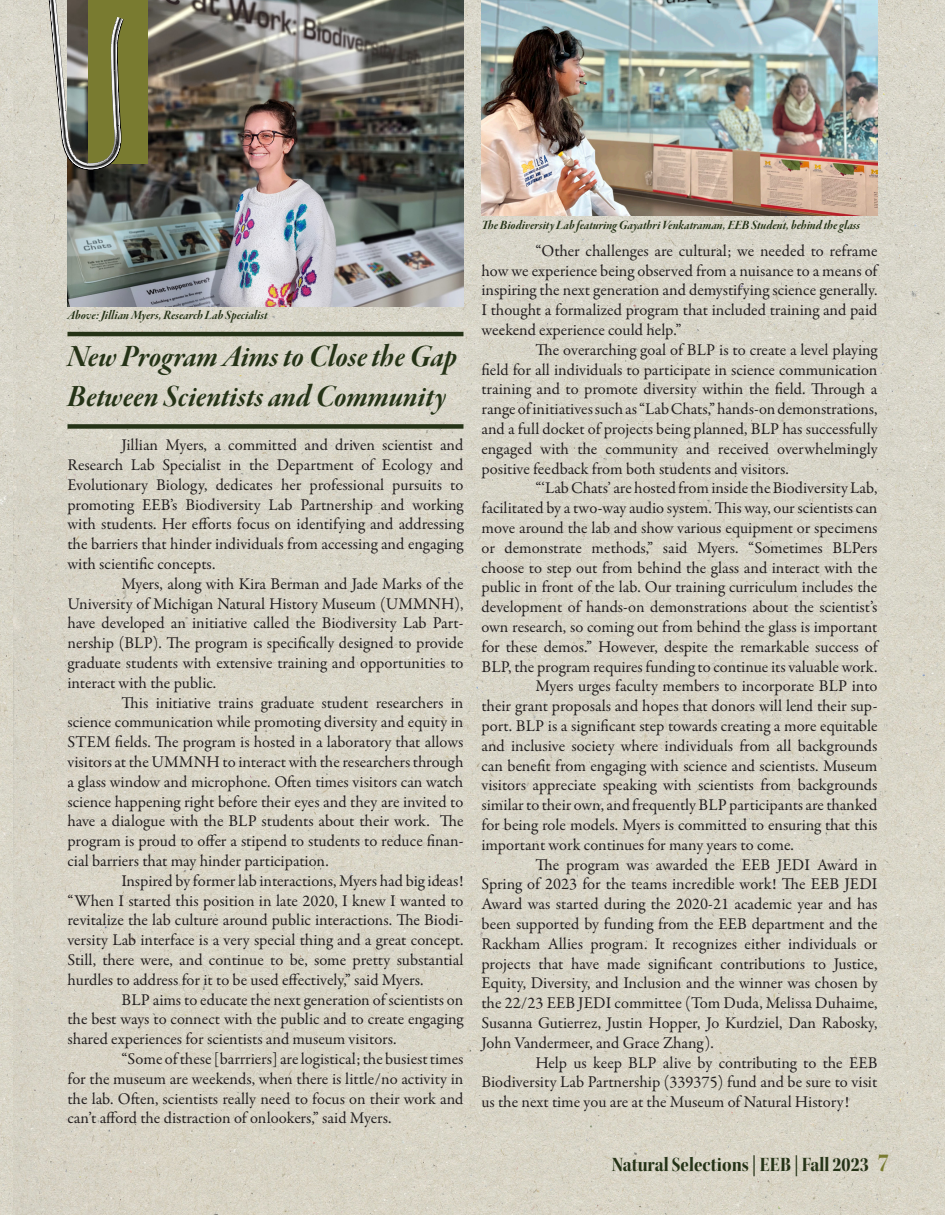
<style>
.page{position:relative;width:945px;height:1215px;background:#fff}
.page>*{position:absolute;margin:0;border:0;box-sizing:border-box;transform-origin:0 0}
.t1{font:33px/39.6px "Garamond Premr Pro Bd It Disp";color:#253317}
.t2{font:27px "Kepler Std Bold Scn Disp";color:#797b30}
.t3{font:21px "Kepler Std Bold Scn Disp";color:#253317}
.t4{font:16.5px/19.8px "Garamond Premr Pro";color:#231f20;text-align:justify}
.t5{font:13.5px "Garamond Premr Pro Bd It Disp";color:#253317}
</style>
<div class="page">
<img style="left:0;top:0;width:945px;height:1215px">
<div style="left:68px;top:424px;width:396px;height:5px;background:#253317"></div>
<hr style="left:68px;top:332px;width:396px;height:4px;background:#253317">
<img style="left:68px;top:0;width:395px;height:307px">
<div style="left:88px;top:0;width:60px;height:164px;background:#797b30"></div>
<img style="left:482px;top:0;width:396px;height:215px">
<svg style="left:49px;top:0;width:75px;height:170px"></svg>
<p class="t5" style="left:68px;top:308px;width:201px">Above: Jillian Myers, Research Lab Specialist</p>
<p class="t1" style="left:68px;top:339px;width:391px">New Program Aims to Close the Gap<br>Between Scientists and Community</p>
<p class="t4" style="left:68px;top:436px;width:398px;text-indent:54px">Jillian Myers, a committed and driven scientist and Research Lab Specialist in the Department of Ecology and Evolutionary Biology, dedicates her professional pursuits to promoting EEB’s Biodiversity Lab Partnership and working with students. Her efforts focus on identifying and addressing the barriers that hinder individuals from accessing and engaging with scientific concepts.</p>
<p class="t4" style="left:68px;top:574px;width:398px;text-indent:54px">Myers, along with Kira Berman and Jade Marks of the University of Michigan Natural History Museum (UMMNH), have developed an initiative called the Biodiversity Lab Part&shy;nership (BLP). The program is specifically designed to provide graduate students with extensive training and opportunities to interact with the public.</p>
<p class="t4" style="left:68px;top:693px;width:398px;text-indent:54px">This initiative trains graduate student researchers in science communication while promoting diversity and equity in STEM fields. The program is hosted in a laboratory that allows visitors at the UMMNH to interact with the researchers through a glass window and microphone. Often times visitors can watch science happening right before their eyes and they are invited to have a dialogue with the BLP students about their work. The program is proud to offer a stipend to students to reduce finan&shy;cial barriers that may hinder participation.</p>
<p class="t4" style="left:68px;top:871px;width:398px;text-indent:54px">Inspired by former lab interactions, Myers had big ideas! “When I started this position in late 2020, I knew I wanted to revitalize the lab culture around public interactions. The Biodi&shy;versity Lab interface is a very special thing and a great concept.<br>Still, there were, and continue to be, some pretty substantial hurdles to address for it to be used effectively,” said Myers.</p>
<p class="t4" style="left:68px;top:990px;width:398px;text-indent:54px">BLP aims to educate the next generation of scientists on the best ways to connect with the public and to create engaging shared experiences for scientists and museum visitors.</p>
<p class="t4" style="left:68px;top:1049px;width:398px;text-indent:54px">“Some of these [barrriers] are logistical; the busiest times for the museum are weekends, when there is little/no activity in the lab. Often, scientists really need to focus on their work and can’t afford the distraction of onlookers,” said Myers.</p>
<p class="t5" style="left:482px;top:217px;width:380px">The Biodiversity Lab featuring Gayathri Venkatraman, EEB Student, behind the glass</p>
<p class="t4" style="left:482px;top:241px;width:397px;text-indent:54px">“Other challenges are cultural; we needed to reframe how we experience being observed from a nuisance to a means of inspiring the next generation and demystifying science generally.<br>I thought a formalized program that included training and paid weekend experience could help.”</p>
<p class="t4" style="left:482px;top:340px;width:398px;text-indent:54px">The overarching goal of BLP is to create a level playing field for all individuals to participate in science communication training and to promote diversity within the field. Through a range of initiatives such as “Lab Chats,” hands-on demonstrations, and a full docket of projects being planned, BLP has successfully engaged with the community and received overwhelmingly positive feedback from both students and visitors.</p>
<p class="t4" style="left:482px;top:479px;width:398px;text-indent:54px">“‘Lab Chats’ are hosted from inside the Biodiversity Lab, facilitated by a two-way audio system. This way, our scientists can move around the lab and show various equipment or specimens or demonstrate methods,” said Myers. “Sometimes BLPers choose to step out from behind the glass and interact with the public in front of the lab. Our training curriculum includes the development of hands-on demonstrations about the scientist’s own research, so coming out from behind the glass is important for these demos.” However, despite the remarkable success of BLP, the program requires funding to continue its valuable work.</p>
<p class="t4" style="left:482px;top:677px;width:398px;text-indent:54px">Myers urges faculty members to incorporate BLP into their grant proposals and hopes that donors will lend their sup&shy;port. BLP is a significant step towards creating a more equitable and inclusive society where individuals from all backgrounds can benefit from engaging with science and scientists. Museum visitors appreciate speaking with scientists from backgrounds similar to their own, and frequently BLP participants are thanked for being role models. Myers is committed to ensuring that this important work continues for many years to come.</p>
<p class="t4" style="left:482px;top:855px;width:398px;text-indent:54px">The program was awarded the EEB JEDI Award in Spring of 2023 for the teams incredible work! The EEB JEDI Award was started during the 2020-21 academic year and has been supported by funding from the EEB department and the Rackham Allies program. It recognizes either individuals or projects that have made significant contributions to Justice, Equity, Diversity, and Inclusion and the winner was chosen by the 22/23 EEB JEDI committee (Tom Duda, Melissa Duhaime, Susanna Gutierrez, Justin Hopper, Jo Kurdziel, Dan Rabosky, John Vandermeer, and Grace Zhang).</p>
<p class="t4" style="left:482px;top:1053px;width:398px;text-indent:54px">Help us keep BLP alive by contributing to the EEB Biodiversity Lab Partnership (339375) fund and be sure to visit us the next time you are at the Museum of Natural History!</p>
<p class="t3" style="left:612px;top:1153px;width:259px">Natural Selections | EEB | Fall 2023</p>
<p class="t2" style="left:878px;top:1147px;width:13px">7</p>
</div>
